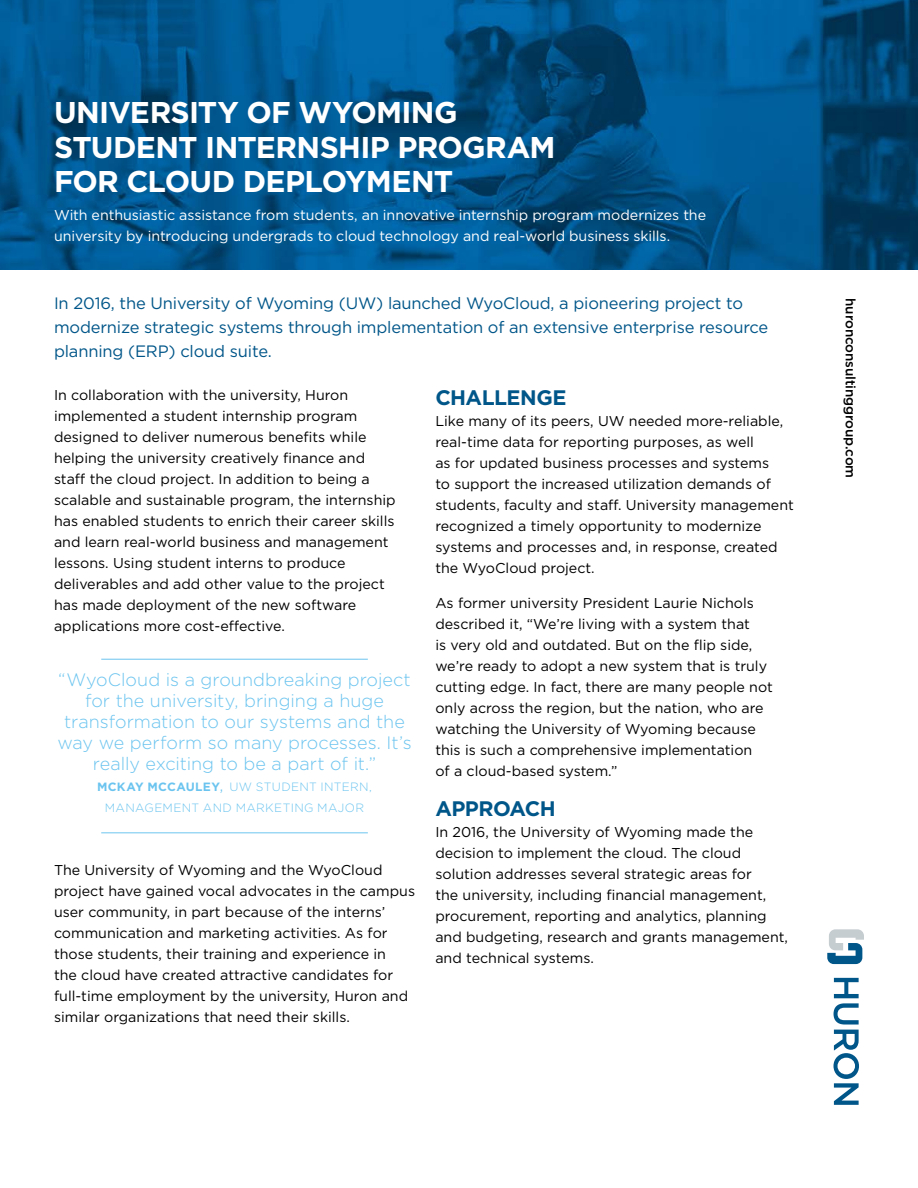
<style>
.page{position:relative;width:918px;height:1188px;background:#fff}
.page>*{position:absolute;margin:0;border:0;box-sizing:border-box;transform-origin:0 0}
.t1{font:700 30px/34.5px "Gotham";letter-spacing:-.025em;color:#fff}
.t2{font:700 21px "Gotham";letter-spacing:-.025em;color:#005689}
.t3{font:300 18px/21px "Gotham";color:#6bc4ef;text-align:center}
.t4{font:16.5px/24px "Gotham";letter-spacing:-.01em;color:#005689}
.t5{font:14.25px/21px "Gotham";color:#000}
.t6{font:14.25px/21px "Gotham";color:#fff}
.t7{font:500 13.5px "Gotham";letter-spacing:-.01em;color:#000}
.t8{font:300 12px/21px "Gotham";letter-spacing:.025em;color:#6bc4ef;text-align:center}
.s1{font-weight:700}
.s2{font-size:18px}
</style>
<div class="page">
<img style="left:0;top:0;width:918px;height:270px">
<hr style="left:101px;top:659px;width:267px;height:1px;background:#6bc4ef">
<hr style="left:101px;top:833px;width:267px;height:1px;background:#6bc4ef">
<svg style="left:833px;top:978px;width:26px;height:127px"></svg>
<svg style="left:827px;top:929px;width:37px;height:35px"></svg>
<h1 class="t1" style="left:54px;top:95px;width:503px">UNIVERSITY OF WYOMING<br>STUDENT INTERNSHIP PROGRAM<br>FOR CLOUD DEPLOYMENT</h1>
<p class="t6" style="left:54px;top:204px;width:654px">With enthusiastic assistance from students, an innovative internship program modernizes the university by introducing undergrads to cloud technology and real-world business skills.</p>
<p class="t4" style="left:54px;top:291px;width:716px">In 2016, the University of Wyoming (UW) launched WyoCloud, a pioneering project to modernize strategic systems through implementation of an extensive enterprise resource planning (ERP) cloud suite.</p>
<p class="t5" style="left:54px;top:384px;width:343px">In collaboration with the university, Huron implemented a student internship program designed to deliver numerous benefits while helping the university creatively finance and staff the cloud project. In addition to being a scalable and sustainable program, the internship has enabled students to enrich their career skills and learn real-world business and management lessons. Using student interns to produce deliverables and add other value to the project has made deployment of the new software applications more cost-effective.</p>
<p class="t3" style="left:57px;top:669px;width:356px">“WyoCloud is a groundbreaking project for the university, bringing a huge transformation to our systems and the way we perform so many processes. It’s really exciting to be a part of it.”</p>
<p class="t8" style="left:97px;top:776px;width:276px"><span class="s1">MCKAY MCCAULEY</span><span class="s2">,</span> UW STUDENT INTERN,<br>MANAGEMENT AND MARKETING MAJOR</p>
<p class="t5" style="left:54px;top:860px;width:363px">The University of Wyoming and the WyoCloud project have gained vocal advocates in the campus user community, in part because of the interns’ communication and marketing activities. As for those students, their training and experience in<br>the cloud have created attractive candidates for full-time employment by the university, Huron and similar organizations that need their skills.</p>
<h2 class="t2" style="left:435px;top:384px;width:133px">CHALLENGE</h2>
<p class="t5" style="left:435px;top:410px;width:360px">Like many of its peers, UW needed more-reliable, real-time data for reporting purposes, as well<br>as for updated business processes and systems<br>to support the increased utilization demands of students, faculty and staff. University management recognized a timely opportunity to modernize systems and processes and, in response, created the WyoCloud project.</p>
<p class="t5" style="left:435px;top:592px;width:339px">As former university President Laurie Nichols described it, “We’re living with a system that<br>is very old and outdated. But on the flip side, we’re ready to adopt a new system that is truly cutting edge. In fact, there are many people not only across the region, but the nation, who are watching the University of Wyoming because this is such a comprehensive implementation<br>of a cloud-based system.”</p>
<h2 class="t2" style="left:435px;top:795px;width:122px">APPROACH</h2>
<p class="t5" style="left:435px;top:821px;width:354px">In 2016, the University of Wyoming made the decision to implement the cloud. The cloud solution addresses several strategic areas for<br>the university, including financial management, procurement, reporting and analytics, planning and budgeting, research and grants management, and technical systems.</p>
<p class="t7" style="left:859px;top:298px;width:181px;rotate:90deg">huronconsultinggroup.com</p>
</div>
